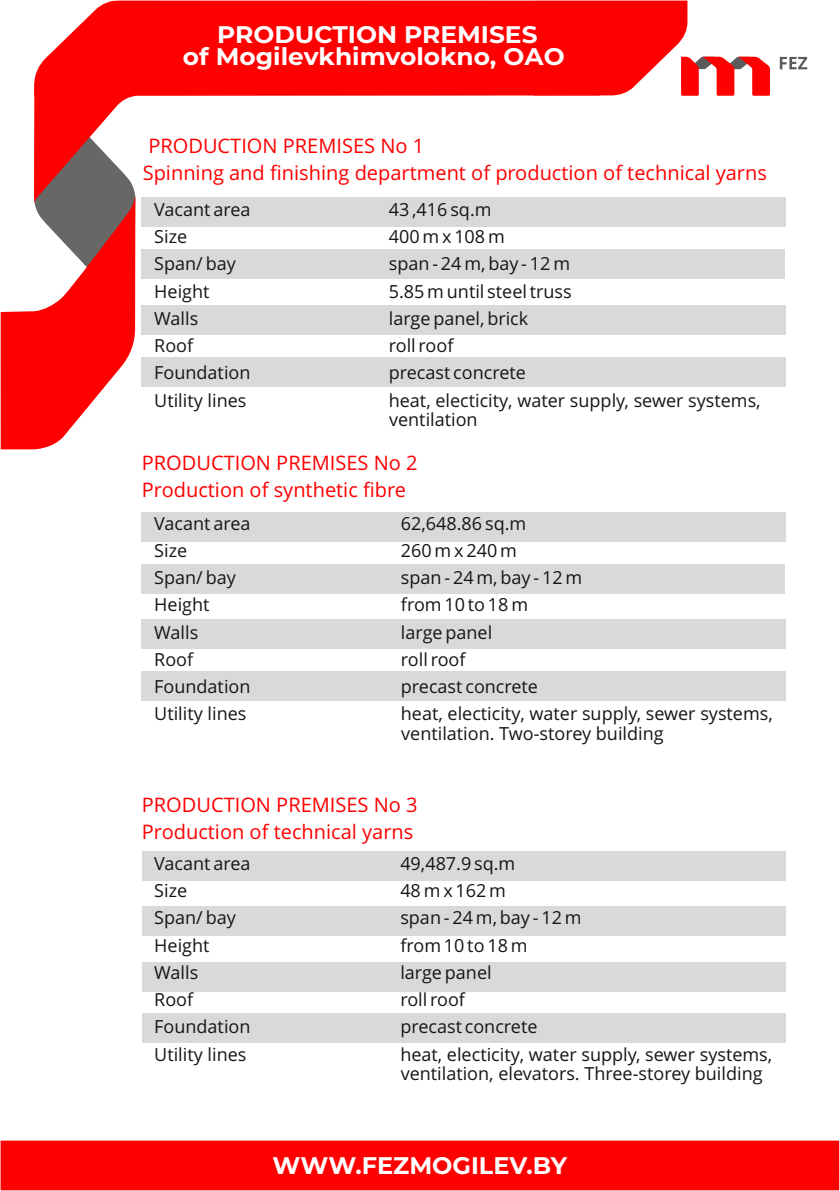
<style>
.page{position:relative;width:840px;height:1191px;background:#fff}
.page>*{position:absolute;margin:0;border:0;box-sizing:border-box;transform-origin:0 0}
.t1{font:700 24px/22.6px "Montserrat";color:#fff;text-align:center;scale:1.04 1}
.t2{font:700 24px "Montserrat";color:#fff}
.t3{font:20px/27.2px "Open Sans";color:#f00}
.t4{font:18px/27.2px "Open Sans";color:#151616}
</style>
<div class="page">
<div style="left:141px;top:671px;width:644px;height:29px;background:#d9d9da"></div>
<div style="left:141px;top:619px;width:644px;height:30px;background:#d9d9da"></div>
<div style="left:141px;top:564px;width:643px;height:29px;background:#d9d9da"></div>
<div style="left:141px;top:512px;width:644px;height:29px;background:#d9d9da"></div>
<div style="left:0;top:1140px;width:839px;height:50px;background:#f00"></div>
<svg style="left:2px;top:96px;width:134px;height:353px"></svg>
<div style="left:34px;top:2px;width:499px;height:94px;background:#f00"></div>
<div style="left:141px;top:357px;width:644px;height:30px;background:#d9d9da"></div>
<div style="left:141px;top:305px;width:644px;height:29px;background:#d9d9da"></div>
<div style="left:141px;top:249px;width:643px;height:30px;background:#d9d9da"></div>
<div style="left:141px;top:197px;width:644px;height:29px;background:#d9d9da"></div>
<div style="left:142px;top:1013px;width:642px;height:30px;background:#d9d9da"></div>
<div style="left:142px;top:962px;width:642px;height:29px;background:#d9d9da"></div>
<div style="left:142px;top:906px;width:642px;height:29px;background:#d9d9da"></div>
<div style="left:142px;top:851px;width:642px;height:30px;background:#d9d9da"></div>
<svg style="left:533px;top:2px;width:236px;height:94px"></svg>
<svg style="left:779px;top:57px;width:27px;height:12px"></svg>
<h1 class="t1" style="left:183px;top:23px;width:368px">PRODUCTION PREMISES<br>of Mogilevkhimvolokno, ОАО</h1>
<p class="t3" style="left:148px;top:134px;width:277px">PRODUCTION PREMISES No 1</p>
<p class="t3" style="left:143px;top:161px;width:625px">Spinning and finishing department of production of technical yarns</p>
<p class="t4" style="left:154px;top:198px;width:98px">Vacant area<br>Size<br>Span/ bay<br>Height<br>Walls<br>Roof<br>Foundation<br>Utility lines</p>
<p class="t4" style="left:388px;top:198px;width:104px">43 ,416 sq.m</p>
<p class="t4" style="left:388px;top:225px;width:117px">400 m х 108 m</p>
<p class="t4" style="left:388px;top:252px;width:183px">span - 24 m, bay - 12 m</p>
<p class="t4" style="left:388px;top:279px;width:184px">5.85 m until steel truss</p>
<p class="t4" style="left:388px;top:307px;width:141px">large panel, brick</p>
<p class="t4" style="left:388px;top:334px;width:139px">roll roof<br>precast concrete</p>
<p class="t4" style="left:388px;top:392px;width:373px;line-height:19.6px">heat, electicity, water supply, sewer systems, ventilation</p>
<p class="t3" style="left:142px;top:451px;width:277px">PRODUCTION PREMISES No 2<br>Production of synthetic fibre</p>
<p class="t4" style="left:154px;top:511px;width:98px">Vacant area<br>Size</p>
<p class="t4" style="left:154px;top:566px;width:83px">Span/ bay</p>
<p class="t4" style="left:154px;top:593px;width:57px">Height<br>Walls</p>
<p class="t4" style="left:154px;top:647px;width:98px">Roof<br>Foundation</p>
<p class="t4" style="left:154px;top:702px;width:94px">Utility lines</p>
<p class="t4" style="left:400px;top:511px;width:127px">62,648.86 sq.m</p>
<p class="t4" style="left:400px;top:538px;width:117px">260 m х 240 m</p>
<p class="t4" style="left:400px;top:566px;width:183px">span - 24 m, bay - 12 m from 10 to 18 m</p>
<p class="t4" style="left:400px;top:620px;width:93px">large panel</p>
<p class="t4" style="left:400px;top:647px;width:66px">roll roof</p>
<p class="t4" style="left:400px;top:675px;width:373px">precast concrete<br>heat, electicity, water supply, sewer systems,</p>
<p class="t4" style="left:401px;top:721px;width:264px">ventilation. Two-storey building</p>
<p class="t3" style="left:142px;top:792px;width:277px">PRODUCTION PREMISES No 3<br>Production of technical yarns</p>
<p class="t4" style="left:154px;top:851px;width:98px">Vacant area</p>
<p class="t4" style="left:154px;top:879px;width:34px">Size</p>
<p class="t4" style="left:400px;top:851px;width:116px">49,487.9 sq.m<br>48mх 162m</p>
<p class="t4" style="left:154px;top:906px;width:83px">Span/ bay<br>Height</p>
<p class="t4" style="left:400px;top:906px;width:183px">span - 24 m, bay - 12 m</p>
<p class="t4" style="left:400px;top:933px;width:129px">from 10 to 18 m</p>
<p class="t4" style="left:154px;top:960px;width:46px">Walls<br>Roof</p>
<p class="t4" style="left:400px;top:960px;width:93px">large panel</p>
<p class="t4" style="left:400px;top:987px;width:66px">roll roof</p>
<p class="t4" style="left:154px;top:1015px;width:98px">Foundation</p>
<p class="t4" style="left:400px;top:1015px;width:139px">precast concrete</p>
<p class="t4" style="left:154px;top:1042px;width:94px">Utility lines</p>
<p class="t4" style="left:400px;top:1046px;width:373px;line-height:19.6px">heat, electicity, water supply, sewer systems, ventilation, elevators. Three-storey building</p>
<h1 class="t2" style="left:272px;top:1150px;width:296px">WWW.FEZMOGILEV.BY</h1>
</div>
